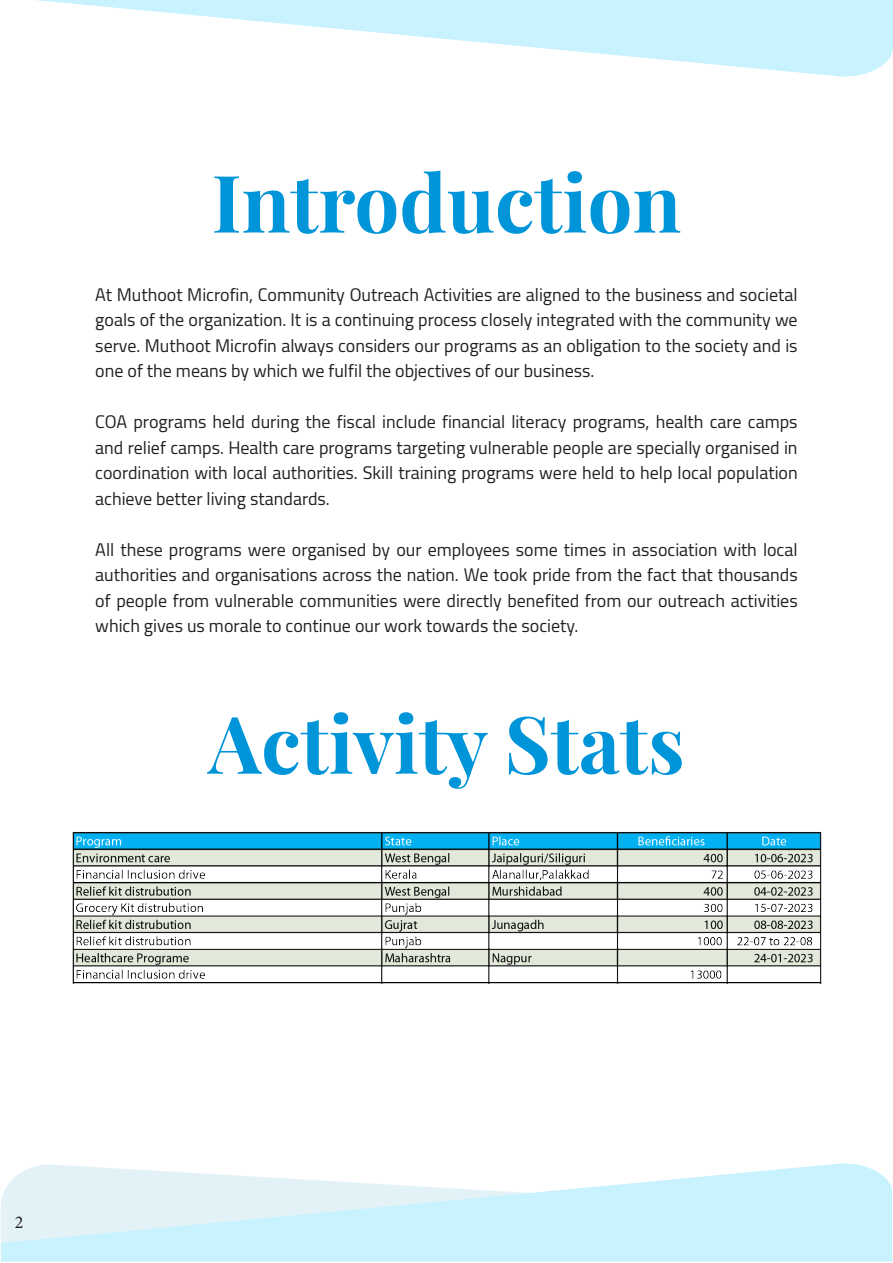
<style>
.page{position:relative;width:893px;height:1263px;background:#fff}
.page>*{position:absolute;margin:0;border:0;box-sizing:border-box;transform-origin:0 0}
.t1{font:700 79.5px "Playfair Display";color:#0095d9}
.t2{font:18px/25.5px "Cairo";color:#231f20;text-align:justify}
.t3{font:18px "Minion Pro";color:#231f20}
</style>
<div class="page">
<svg style="left:1px;top:1163px;width:891px;height:98px;background:#d7f3fd"></svg>
<svg style="left:36px;top:0;width:856px;height:77px;fill:#c9f2ff"></svg>
<svg style="left:892px;top:0;width:1px;height:52px"></svg>
<img style="left:72px;top:832px;width:750px;height:152px">
<p class="t1" style="left:212px;top:141px;width:471px">Introduction</p>
<p class="t2" style="left:95px;top:282px;width:704px">At Muthoot Microfin, Community Outreach Activities are aligned to the business and societal goals of the organization. It is a continuing process closely integrated with the community we serve. Muthoot Microfin always considers our programs as an obligation to the society and is one of the means by which we fulfil the objectives of our business.</p>
<p class="t2" style="left:95px;top:409px;width:704px">COA programs held during the fiscal include financial literacy programs, health care camps and relief camps. Health care programs targeting vulnerable people are specially organised in coordination with local authorities. Skill training programs were held to help local population achieve better living standards.</p>
<p class="t2" style="left:95px;top:537px;width:704px">All these programs were organised by our employees some times in association with local authorities and organisations across the nation. We took pride from the fact that thousands of people from vulnerable communities were directly benefited from our outreach activities which gives us morale to continue our work towards the society.</p>
<p class="t1" style="left:208px;top:682px;width:478px">Activity Stats</p>
<p class="t3" style="left:15px;top:1210px;width:10px">2</p>
</div>
